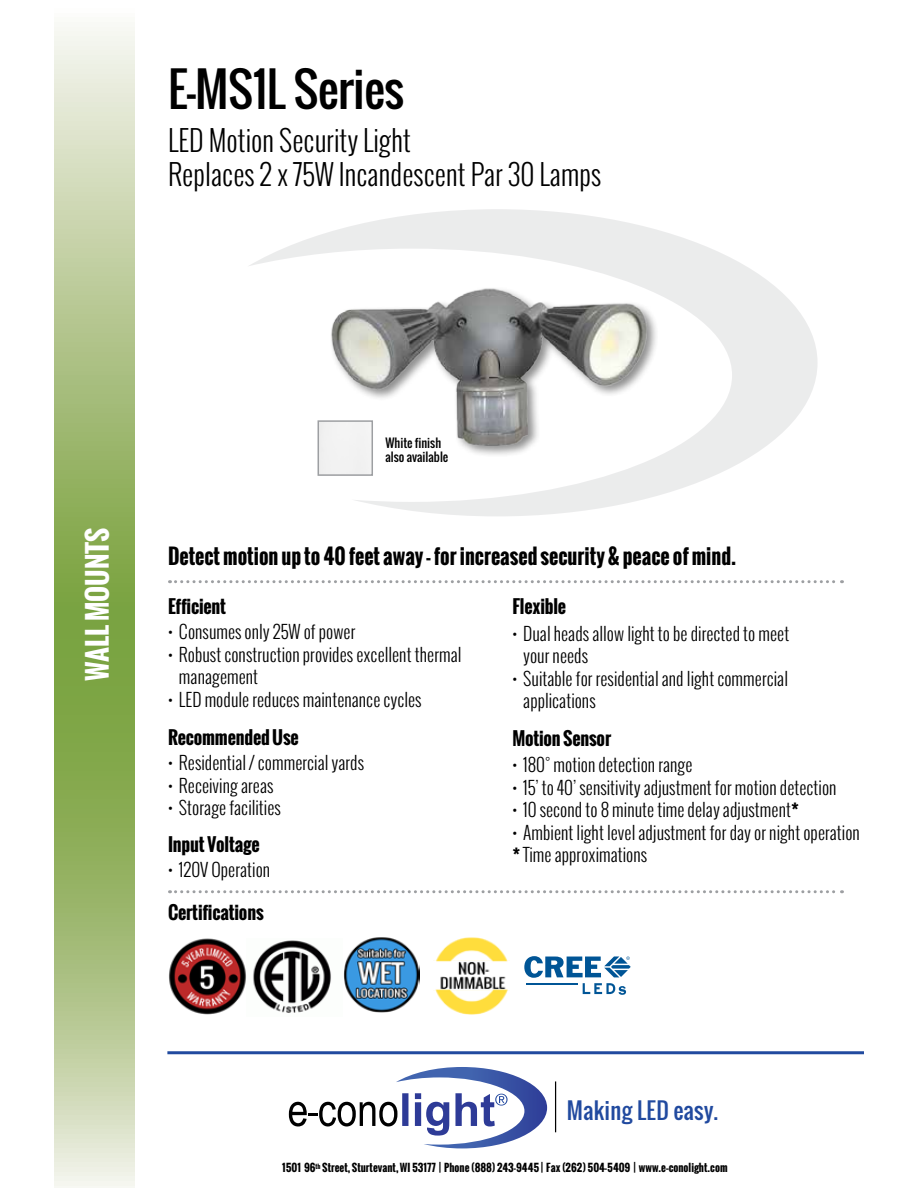
<style>
.page{position:relative;width:918px;height:1188px;background:#fff}
.page>*{position:absolute;margin:0;border:0;box-sizing:border-box;transform-origin:0 0}
.t1{font:46.5px "Oswald";letter-spacing:-.01em;color:#000}
.t2{font:300 28.5px/34.2px "Oswald";color:#000;scale:.96 1}
.t3{font:700 27px "Oswald";color:#fff}
.t4{font:22.5px "Oswald";letter-spacing:.015em;color:#214a9f}
.t5{font:700 21px "Oswald";color:#000;scale:.96 1}
.t6{font:300 18px/22.5px "Oswald";color:#000;scale:.96 1}
.t7{font:700 18px "Oswald";letter-spacing:-.01em;color:#000}
.t8{font:12px/13.5px "Oswald";color:#000}
.t9{font:700 10.5px "Oswald";color:#000}
.s1{font-weight:700}
</style>
<div class="page">
<img style="left:253px;top:940px;width:78px;height:73px">
<svg style="left:524px;top:956px;width:107px;height:39px"></svg>
<hr style="left:526px;top:983px;width:51px;height:1px;background:#005596">
<svg style="left:54px;top:27px;width:81px;height:1161px;background:#acc286"></svg>
<svg style="left:249px;top:209px;width:569px;height:307px"></svg>
<svg style="left:170px;top:580px;width:673px;height:3px"></svg>
<svg style="left:170px;top:890px;width:673px;height:3px"></svg>
<img style="left:169px;top:938px;width:77px;height:76px">
<img style="left:344px;top:937px;width:76px;height:76px">
<img style="left:434px;top:937px;width:76px;height:77px">
<hr style="left:167px;top:1051px;width:697px;height:3px;background:#214a9f">
<svg style="left:289px;top:1067px;width:258px;height:81px"></svg>
<hr style="left:555px;top:1081px;width:1px;height:51px;background:#000">
<img style="left:321px;top:423px;width:6px;height:50px">
<div style="left:318px;top:420px;width:55px;height:56px;border:2px solid #9d9fa2"></div>
<img style="left:327px;top:274px;width:335px;height:211px">
<h1 class="t1" style="left:168px;top:54px;width:238px">E-MS1L Series</h1>
<h2 class="t2" style="left:168px;top:122px;width:453px">LED Motion Security Light<br>Replaces 2 x 75W Incandescent Par 30 Lamps</h2>
<h3 class="t3" style="left:77px;top:681px;width:155px;rotate:-90deg">WALL MOUNTS</h3>
<p class="t8" style="left:385px;top:436px;width:64px">White finish also available</p>
<p class="t5" style="left:168px;top:540px;width:594px">Detect motion up to 40 feet away - for increased security &amp; peace of mind.</p>
<p class="t7" style="left:168px;top:593px;width:60px">Efficient</p>
<p class="t6" style="left:168px;top:620px;width:197px">• Consumes only 25W of power</p>
<p class="t6" style="left:179px;top:643px;width:296px;text-indent:-11px">• Robust construction provides excellent thermal management</p>
<p class="t6" style="left:168px;top:688px;width:266px">• LED module reduces maintenance cycles</p>
<p class="t7" style="left:512px;top:593px;width:55px">Flexible</p>
<p class="t6" style="left:523px;top:622px;width:279px;text-indent:-11px">• Dual heads allow light to be directed to meet your needs</p>
<p class="t6" style="left:523px;top:667px;width:277px;text-indent:-11px">• Suitable for residential and light commercial applications</p>
<p class="t7" style="left:168px;top:724px;width:132px">Recommended Use</p>
<p class="t7" style="left:512px;top:725px;width:100px">Motion Sensor</p>
<p class="t6" style="left:168px;top:752px;width:206px">• Residential / commercial yards</p>
<p class="t6" style="left:168px;top:774px;width:111px">• Receiving areas</p>
<p class="t6" style="left:168px;top:797px;width:119px">• Storage facilities</p>
<p class="t7" style="left:168px;top:831px;width:93px">Input Voltage</p>
<p class="t6" style="left:168px;top:858px;width:108px">• 120V Operation</p>
<p class="t7" style="left:168px;top:899px;width:97px">Certifications</p>
<p class="t6" style="left:512px;top:754px;width:189px">• 180° motion detection range</p>
<p class="t6" style="left:512px;top:776px;width:339px">• 15’ to 40’ sensitivity adjustment for motion detection</p>
<p class="t6" style="left:512px;top:799px;width:300px">• 10 second to 8 minute time delay adjustment<span class="s1">*</span></p>
<p class="t6" style="left:512px;top:821px;width:364px">• Ambient light level adjustment for day or night operation <span class="s1">*</span> Time approximations</p>
<p class="t4" style="left:567px;top:1093px;width:153px">Making LED easy.</p>
<p class="t9" style="left:282px;top:1160px;width:447px">1501 96<sup>th</sup> Street, Sturtevant, WI 53177 | Phone (888) 243-9445 | Fax (262) 504-5409 | www.e–conolight.com</p>
</div>
